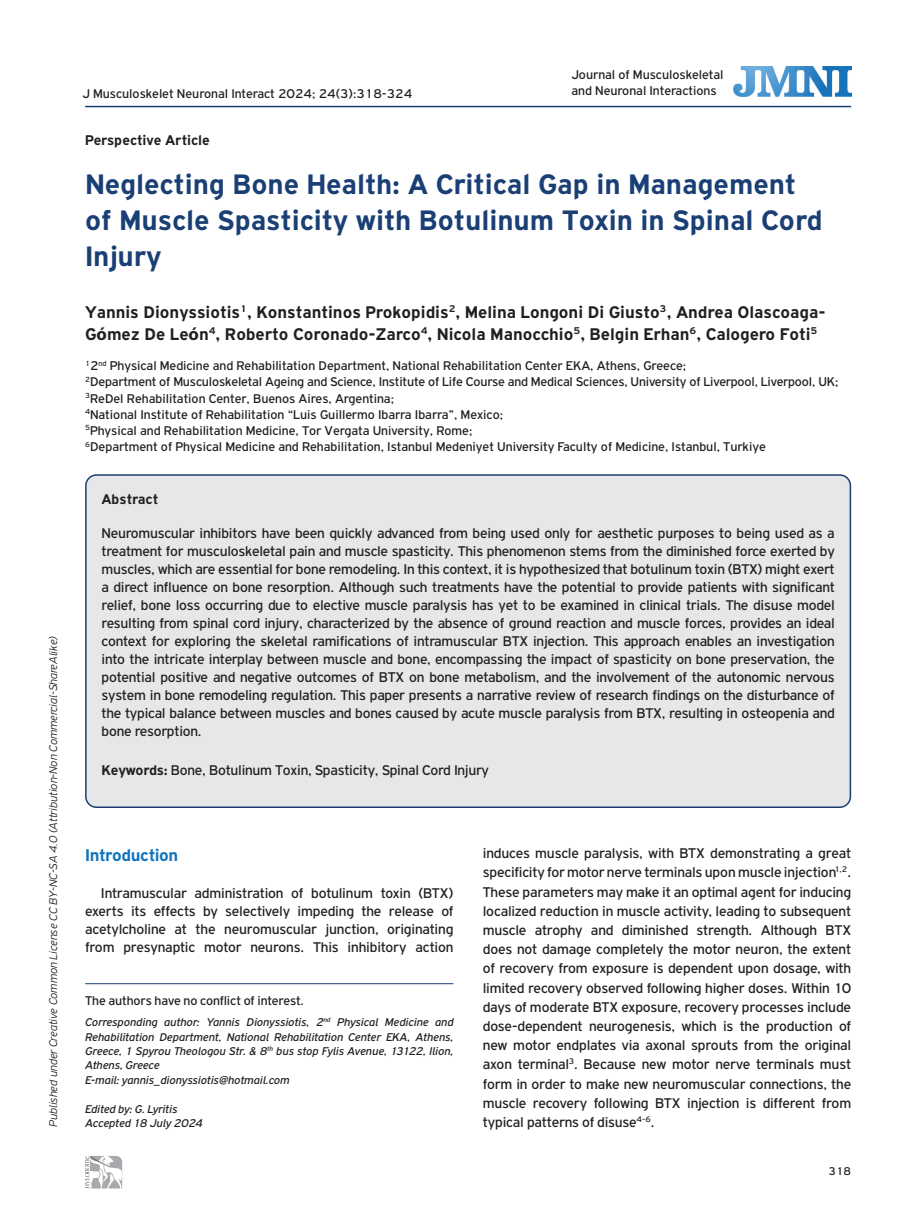
<style>
.page{position:relative;width:915px;height:1212px;background:#fff}
.page>*{position:absolute;margin:0;border:0;box-sizing:border-box;transform-origin:0 0}
.BASIC_TITLE{font:700 30px/36px "PF Highway Gothic";color:#1a3f74}
.AUTHOR{font:700 18px/21.6px "PF Highway Gothic";color:#231f20}
.TITLE_BOLD{font:700 18px "PF Highway Gothic";letter-spacing:-.02em;color:#1074bc}
.TEXT_ABSTRACT{font:15px/18px "PF Highway Gothic";letter-spacing:-.015em;color:#231f20;text-align:justify}
.TEXT_BASIC{font:15px/19.2px "PF Highway Gothic";letter-spacing:-.01em;color:#231f20;text-align:justify}
.TEXT_KEYWORDS{font:15px "PF Highway Gothic";letter-spacing:-.015em;color:#231f20}
.TYPE_OF_ARTICLE{font:700 15px "PF Highway Gothic";color:#231f20}
.TITLE_ABSTRACT{font:700 15px "PF Highway Gothic";color:#231f20}
.TITLE_ADDRESS{font:13.5px "PF Highway Gothic";color:#231f20}
.CONFLICT_OF_INTEREST{font:13.5px "PF Highway Gothic";letter-spacing:-.01em;color:#231f20}
.CORRESPONDING_AUTHOR{font:italic 12px/14.4px "PF Highway Gothic";letter-spacing:-.01em;color:#231f20;text-align:justify}
.t1{font:italic 300 12px "PF Highway Gothic";color:#231f20}
.t2{font:12px "PF Highway Gothic";color:#231f20}
.s1{font-family:"Myriad Pro"}
.s2{font-weight:700}
</style>
<div class="page">
<hr style="left:85px;top:106px;width:765px;height:1px;background:#1a3f74">
<div style="left:86px;top:475px;width:764px;height:332px;background:#e6e7e9;border-radius:11px"></div>
<div style="left:85px;top:474px;width:765px;height:334px;border:2px solid #1a3f74;border-radius:11px"></div>
<hr style="left:85px;top:983px;width:368px;height:1px;background:#1a3f74">
<img style="left:733px;top:66px;width:118px;height:31px">
<svg style="left:85px;top:1156px;width:38px;height:33px"></svg>
<p class="t1" style="left:47px;top:1127px;width:492px;rotate:-90deg">Published under Creative Common License CC BY-NC-SA 4.0 (Attribution-Non Commercial-ShareAlike)</p>
<p class="TITLE_ADDRESS" style="left:571px;top:67px;width:153px">Journal of Musculoskeletal</p>
<p class="TITLE_ADDRESS" style="left:82px;top:86px;width:331px">J Musculoskelet Neuronal Interact 2024; 24(3):318-324</p>
<p class="TITLE_ADDRESS" style="left:571px;top:83px;width:146px">and Neuronal Interactions</p>
<p class="TYPE_OF_ARTICLE" style="left:85px;top:132px;width:126px">Perspective Article</p>
<p class="BASIC_TITLE" style="left:85px;top:166px;width:738px">Neglecting Bone Health: A Critical Gap in Management of Muscle Spasticity with Botulinum Toxin in Spinal Cord<br>Injury</p>
<p class="AUTHOR" style="left:85px;top:301px;width:741px">Yannis Dionyssiotis<sup>1</sup>, Konstantinos Prokopidis<sup>2</sup>, Melina Longoni Di Giusto<sup>3</sup>, Andrea Olascoaga-<br>G<span class="s1">ó</span>mez De Le<span class="s1">ó</span>n<sup>4</sup>, Roberto Coronado-Zarco<sup>4</sup>, Nicola Manocchio<sup>5</sup>, Belgin Erhan<sup>6</sup>, Calogero Foti<sup>5</sup></p>
<p class="TITLE_ADDRESS" style="left:85px;top:358px;width:602px"><sup>1</sup>2<sup>nd</sup> Physical Medicine and Rehabilitation Department, National Rehabilitation Center EKA, Athens, Greece;</p>
<p class="TITLE_ADDRESS" style="left:85px;top:375px;width:754px"><sup>2</sup>Department of Musculoskeletal Ageing and Science, Institute of Life Course and Medical Sciences, University of Liverpool, Liverpool, UK;</p>
<p class="TITLE_ADDRESS" style="left:85px;top:391px;width:310px"><sup>3</sup>ReDel Rehabilitation Center, Buenos Aires, Argentina;</p>
<p class="TITLE_ADDRESS" style="left:85px;top:407px;width:419px"><sup>4</sup>National Institute of Rehabilitation “Luis Guillermo Ibarra Ibarra”, Mexico;</p>
<p class="TITLE_ADDRESS" style="left:85px;top:423px;width:388px"><sup>5</sup>Physical and Rehabilitation Medicine, Tor Vergata University, Rome;</p>
<p class="TITLE_ADDRESS" style="left:85px;top:439px;width:682px"><sup>6</sup>Department of Physical Medicine and Rehabilitation, Istanbul Medeniyet University Faculty of Medicine, Istanbul, Turkiye</p>
<p class="TITLE_ABSTRACT" style="left:101px;top:491px;width:58px">Abstract</p>
<p class="TEXT_ABSTRACT" style="left:101px;top:524px;width:734px">Neuromuscular inhibitors have been quickly advanced from being used only for aesthetic purposes to being used as a treatment for musculoskeletal pain and muscle spasticity. This phenomenon stems from the diminished force exerted by muscles, which are essential for bone remodeling. In this context, it is hypothesized that botulinum toxin (BTX) might exert a direct influence on bone resorption. Although such treatments have the potential to provide patients with significant relief, bone loss occurring due to elective muscle paralysis has yet to be examined in clinical trials. The disuse model resulting from spinal cord injury, characterized by the absence of ground reaction and muscle forces, provides an ideal context for exploring the skeletal ramifications of intramuscular BTX injection. This approach enables an investigation into the intricate interplay between muscle and bone, encompassing the impact of spasticity on bone preservation, the potential positive and negative outcomes of BTX on bone metabolism, and the involvement of the autonomic nervous system in bone remodeling regulation. This paper presents a narrative review of research findings on the disturbance of the typical balance between muscles and bones caused by acute muscle paralysis from BTX, resulting in osteopenia and bone resorption.</p>
<p class="TEXT_KEYWORDS" style="left:101px;top:762px;width:389px"><span class="s2">Keywords:</span> Bone, Botulinum Toxin, Spasticity, Spinal Cord Injury</p>
<p class="TITLE_BOLD" style="left:85px;top:845px;width:95px">Introduction</p>
<p class="TEXT_BASIC" style="left:85px;top:884px;width:370px;line-height:18px;text-indent:16px">Intramuscular administration of botulinum toxin (BTX) exerts its effects by selectively impeding the release of acetylcholine at the neuromuscular junction, originating from presynaptic motor neurons. This inhibitory action</p>
<p class="CONFLICT_OF_INTEREST" style="left:85px;top:994px;width:220px">The authors have no conflict of interest.</p>
<p class="CORRESPONDING_AUTHOR" style="left:85px;top:1015px;width:370px">Corresponding author: Yannis Dionyssiotis, 2<sup>nd</sup> Physical Medicine and Rehabilitation Department, National Rehabilitation Center EKA, Athens, Greece, 1 Spyrou Theologou Str. &amp; 8<sup>th</sup> bus stop Fylis Avenue, 13122, Ilion, Athens, Greece</p>
<p class="CORRESPONDING_AUTHOR" style="left:85px;top:1072px;width:206px">E-mail: yannis_dionyssiotis@hotmail.com</p>
<p class="CORRESPONDING_AUTHOR" style="left:85px;top:1101px;width:94px">Edited by: G. Lyritis</p>
<p class="CORRESPONDING_AUTHOR" style="left:85px;top:1116px;width:119px">Accepted 18 July 2024</p>
<p class="TEXT_BASIC" style="left:482px;top:844px;width:370px">induces muscle paralysis, with BTX demonstrating a great specificity for motor nerve terminals upon muscle injection<sup>1,2</sup>.<br>These parameters may make it an optimal agent for inducing localized reduction in muscle activity, leading to subsequent muscle atrophy and diminished strength. Although BTX does not damage completely the motor neuron, the extent of recovery from exposure is dependent upon dosage, with limited recovery observed following higher doses. Within 10 days of moderate BTX exposure, recovery processes include dose-dependent neurogenesis, which is the production of new motor endplates via axonal sprouts from the original axon terminal<sup>3</sup>. Because new motor nerve terminals must form in order to make new neuromuscular connections, the muscle recovery following BTX injection is different from typical patterns of disuse<sup>4-6</sup>.</p>
<p class="t2" style="left:828px;top:1165px;width:24px">318</p>
</div>
